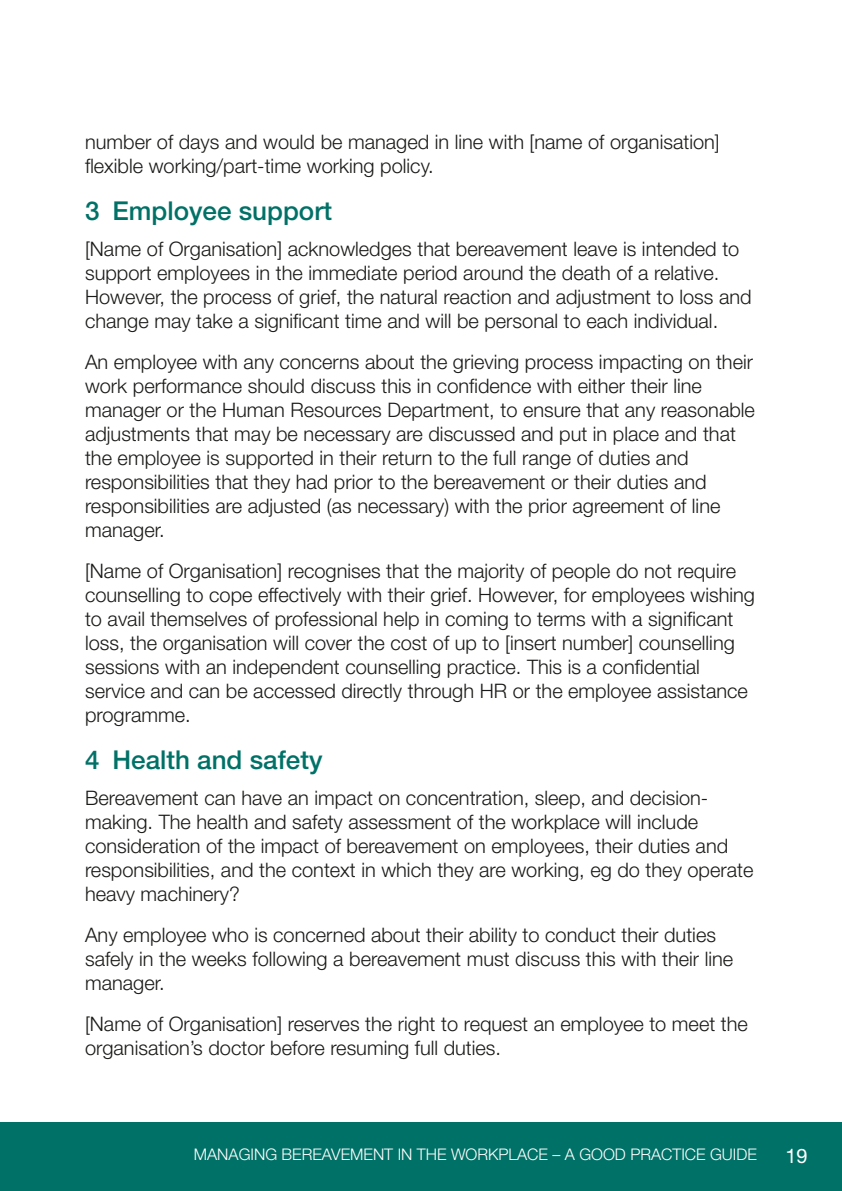
<style>
.page{position:relative;width:842px;height:1191px;background:#fff}
.page>*{position:absolute;margin:0;border:0;box-sizing:border-box;transform-origin:0 0}
._03_-_A-Heading{font:500 26px "Helvetica Neue";color:#007167}
._04_-_Main_Text{font:300 20px/24px "Helvetica Neue";color:#1a1a18}
.t1{font:20px "Helvetica Neue";color:#fff}
.t2{font:300 16px "Helvetica Neue";color:#fff}
</style>
<div class="page">
<div style="left:0;top:1123px;width:842px;height:68px;background:#007167"></div>
<p class="_04_-_Main_Text" style="left:85px;top:129px;width:636px">number of days and would be managed in line with [name of organisation] flexible working/part-time working policy.</p>
<p class="_03_-_A-Heading" style="left:85px;top:196px;width:249px">3 Employee support</p>
<p class="_04_-_Main_Text" style="left:85px;top:236px;width:668px">[Name of Organisation] acknowledges that bereavement leave is intended to support employees in the immediate period around the death of a relative.<br>However, the process of grief, the natural reaction and adjustment to loss and change may take a significant time and will be personal to each individual.</p>
<p class="_04_-_Main_Text" style="left:85px;top:349px;width:671px">An employee with any concerns about the grieving process impacting on their work performance should discuss this in confidence with either their line manager or the Human Resources Department, to ensure that any reasonable adjustments that may be necessary are discussed and put in place and that the employee is supported in their return to the full range of duties and responsibilities that they had prior to the bereavement or their duties and responsibilities are adjusted (as necessary) with the prior agreement of line manager.</p>
<p class="_04_-_Main_Text" style="left:85px;top:558px;width:671px">[Name of Organisation] recognises that the majority of people do not require counselling to cope effectively with their grief. However, for employees wishing to avail themselves of professional help in coming to terms with a significant loss, the organisation will cover the cost of up to [insert number] counselling sessions with an independent counselling practice. This is a confidential service and can be accessed directly through HR or the employee assistance programme.</p>
<p class="_03_-_A-Heading" style="left:85px;top:744px;width:239px">4 Health and safety</p>
<p class="_04_-_Main_Text" style="left:85px;top:785px;width:670px">Bereavement can have an impact on concentration, sleep, and decision&shy;making. The health and safety assessment of the workplace will include consideration of the impact of bereavement on employees, their duties and responsibilities, and the context in which they are working, eg do they operate heavy machinery?</p>
<p class="_04_-_Main_Text" style="left:85px;top:922px;width:650px">Any employee who is concerned about their ability to conduct their duties safely in the weeks following a bereavement must discuss this with their line manager.</p>
<p class="_04_-_Main_Text" style="left:85px;top:1011px;width:664px">[Name of Organisation] reserves the right to request an employee to meet the organisation’s doctor before resuming full duties.</p>
<p class="t2" style="left:194px;top:1144px;width:564px">MANAGING BEREAVEMENT IN THE WORKPLACE – A GOOD PRACTICE GUIDE</p>
<p class="t1" style="left:785px;top:1143px;width:24px">19</p>
</div>
